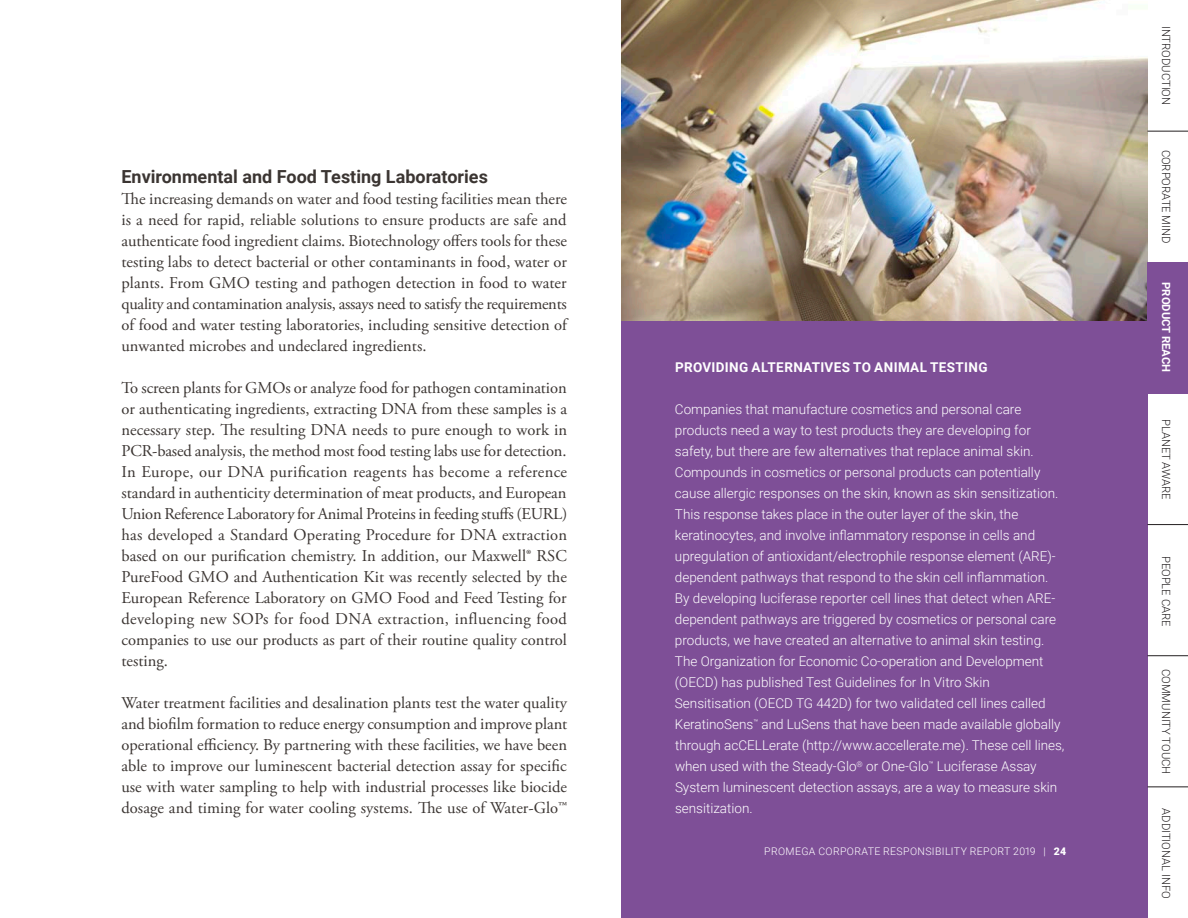
<style>
.page{position:relative;width:1188px;height:918px;background:#fff}
.page>*{position:absolute;margin:0;border:0;box-sizing:border-box;transform-origin:0 0}
.Subsection_Heading{font:700 18px "Roboto";color:#3b3532}
.Body{font:16.5px/21px "Adobe Garamond Pro";color:#3b3532;text-align:justify}
.Chapter_Quote_Title{font:300 13.5px/21px "Roboto";color:#fff}
.Chapter_Quote_Title-2{font:700 13.5px "Roboto";letter-spacing:.025em;color:#fff}
.t1{font:300 11.25px "Roboto";color:#231f20}
.t2{font:700 11.25px "Roboto";color:#fff}
.Page_Number{font:300 10.5px "Roboto";letter-spacing:.035em;color:#fff}
.s1{font-weight:900}
</style>
<div class="page">
<div style="left:621px;top:320px;width:527px;height:598px;background:#7e4f97"></div>
<img style="left:621px;top:0;width:527px;height:320px">
<div style="left:1148px;top:262px;width:40px;height:131px;background:#7e4f97"></div>
<hr style="left:1148px;top:131px;width:40px;height:1px;background:#231f20">
<hr style="left:1148px;top:524px;width:40px;height:1px;background:#231f20">
<hr style="left:1148px;top:655px;width:40px;height:1px;background:#231f20">
<hr style="left:1148px;top:787px;width:40px;height:1px;background:#231f20">
<p class="Subsection_Heading" style="left:122px;top:164px;width:368px">Environmental and Food Testing Laboratories</p>
<p class="Body" style="left:122px;top:189px;width:447px">The increasing demands on water and food testing facilities mean there is a need for rapid, reliable solutions to ensure products are safe and authenticate food ingredient claims. Biotechnology offers tools for these testing labs to detect bacterial or other contaminants in food, water or plants. From GMO testing and pathogen detection in food to water quality and contamination analysis, assays need to satisfy the requirements of food and water testing laboratories, including sensitive detection of unwanted microbes and undeclared ingredients.</p>
<p class="Body" style="left:122px;top:378px;width:447px">To screen plants for GMOs or analyze food for pathogen contamination or authenticating ingredients, extracting DNA from these samples is a necessary step. The resulting DNA needs to pure enough to work in PCR-based analysis, the method most food testing labs use for detection.<br>In Europe, our DNA purification reagents has become a reference standard in authenticity determination of meat products, and European Union Reference Laboratory for Animal Proteins in feeding stuffs (EURL) has developed a Standard Operating Procedure for DNA extraction based on our purification chemistry. In addition, our Maxwell® RSC PureFood GMO and Authentication Kit was recently selected by the European Reference Laboratory on GMO Food and Feed Testing for developing new SOPs for food DNA extraction, influencing food companies to use our products as part of their routine quality control testing.</p>
<p class="Body" style="left:122px;top:693px;width:447px">Water treatment facilities and desalination plants test the water quality and biofilm formation to reduce energy consumption and improve plant operational efficiency. By partnering with these facilities, we have been able to improve our luminescent bacterial detection assay for specific use with water sampling to help with industrial processes like biocide dosage and timing for water cooling systems. The use of Water-Glo™</p>
<p class="Chapter_Quote_Title-2" style="left:675px;top:358px;width:314px">PROVIDING ALTERNATIVES TO ANIMAL TESTING</p>
<p class="Chapter_Quote_Title" style="left:675px;top:398px;width:385px">Companies that manufacture cosmetics and personal care products need a way to test products they are developing for safety, but there are few alternatives that replace animal skin.<br>Compounds in cosmetics or personal products can potentially cause allergic responses on the skin, known as skin sensitization.<br>This response takes place in the outer layer of the skin, the keratinocytes, and involve inflammatory response in cells and upregulation of antioxidant/electrophile response element (ARE)- dependent pathways that respond to the skin cell inflammation.</p>
<p class="Chapter_Quote_Title" style="left:675px;top:587px;width:391px">By developing luciferase reporter cell lines that detect when ARE&shy;dependent pathways are triggered by cosmetics or personal care products, we have created an alternative to animal skin testing.<br>The Organization for Economic Co-operation and Development (OECD) has published Test Guidelines for In Vitro Skin Sensitisation (OECD TG 442D) for two validated cell lines called KeratinoSens<sup>™</sup> and LuSens that have been made available globally through acCELLerate (http://www.accellerate.me). These cell lines, when used with the Steady-Glo<sup>®</sup> or One-Glo<sup>™</sup> Luciferase Assay System luminescent detection assays, are a way to measure skin sensitization.</p>
<p class="Page_Number" style="left:764px;top:844px;width:304px">PROMEGA CORPORATE RESPONSIBILITY REPORT 2019 | <span class="s1">24</span></p>
<p class="t1" style="left:1174px;top:26px;width:81px;rotate:90deg">INTRODUCTION</p>
<p class="t1" style="left:1174px;top:150px;width:95px;rotate:90deg">CORPORATE MIND</p>
<p class="t2" style="left:1174px;top:282px;width:91px;rotate:90deg">PRODUCT REACH</p>
<p class="t1" style="left:1174px;top:419px;width:82px;rotate:90deg">PLANET AWARE</p>
<p class="t1" style="left:1174px;top:556px;width:72px;rotate:90deg">PEOPLE CARE</p>
<p class="t1" style="left:1174px;top:669px;width:107px;rotate:90deg">COMMUNITY TOUCH</p>
<p class="t1" style="left:1174px;top:808px;width:92px;rotate:90deg">ADDITIONAL INFO</p>
</div>
